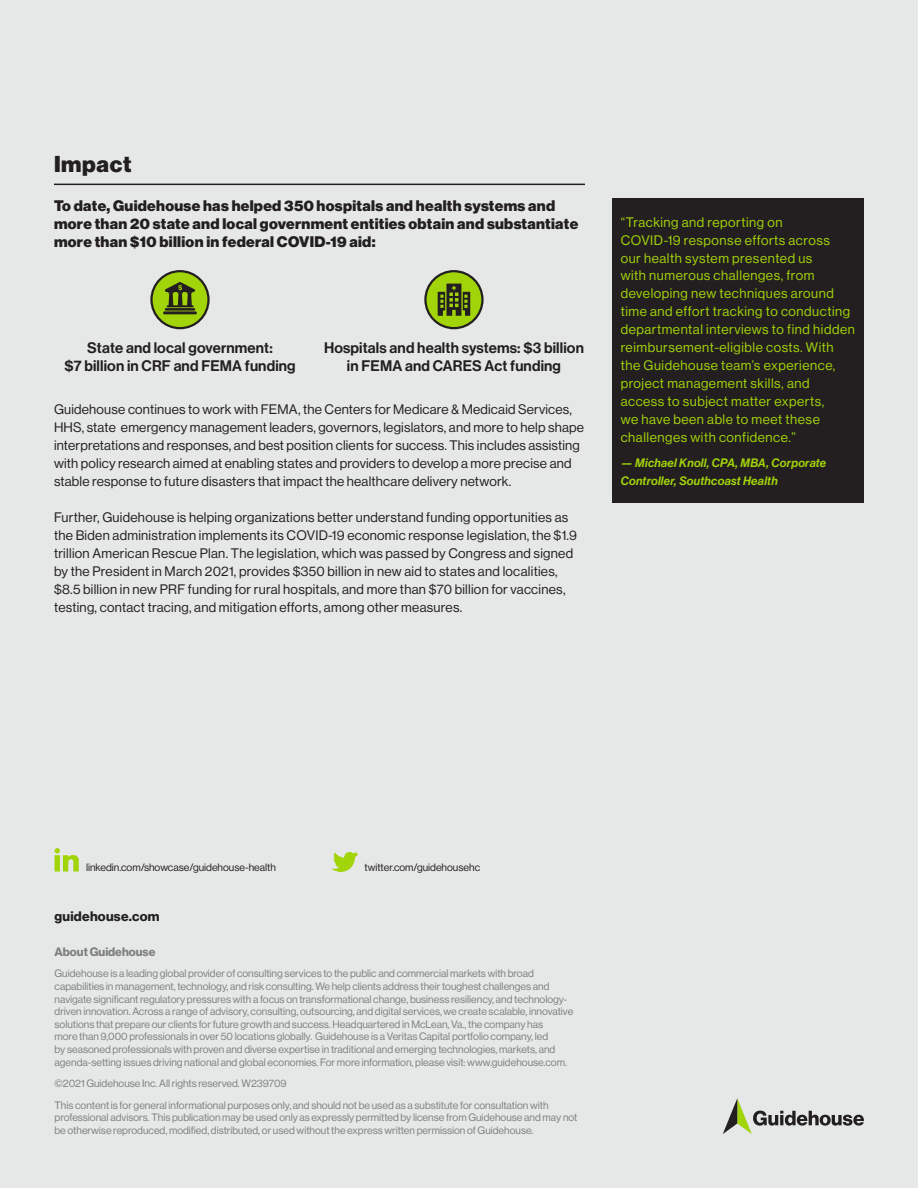
<style>
.page{position:relative;width:918px;height:1188px;background:#e5e8e7}
.page>*{position:absolute;margin:0;border:0;box-sizing:border-box;transform-origin:0 0}
.t1{font:22.5px "N Haas Grotesk DS Pro 95 Blk";letter-spacing:.03em;color:#231f20}
.t2{font:15px/18px "N Haas Grotesk DS Pro 95 Blk";letter-spacing:.02em;color:#231f20}
.t3{font:15px/18px "N Haas Grotesk DS Pro 65 Md";letter-spacing:.01em;color:#231f20;text-align:center}
.t4{font:13.5px/18px "N Haas Grotesk DS Pro 55 Rg";letter-spacing:.015em;color:#231f20}
.t5{font:13.5px/18px "N Haas Grotesk DS Pro 55 Rg";letter-spacing:.04em;color:#a2d40a}
.t6{font:13.5px "N Haas Grotesk DS Pro 75 Bd";letter-spacing:.02em;color:#231f20}
.t7{font:12px/18px "N Haas Grotesk DS Pro 66 Md It";letter-spacing:.02em;color:#a2d40a}
.t8{font:12px "N Haas Grotesk DS Pro 75 Bd";color:#7f7f7f}
.t9{font:10.5px/12.6px "N Haas Grotesk DS Pro 55 Rg";color:#7f7f7f}
.t10{font:10.5px "N Haas Grotesk DS Pro 55 Rg";color:#231f20}
</style>
<div class="page">
<svg style="left:723px;top:1098px;width:141px;height:36px"></svg>
<svg style="left:333px;top:852px;width:24px;height:20px"></svg>
<svg style="left:55px;top:848px;width:24px;height:23px"></svg>
<div style="left:152px;top:271px;width:56px;height:57px;background:#a2d40a;border-radius:50%"></div>
<div style="left:150px;top:270px;width:60px;height:59px;border:2px solid #231f20;border-radius:50%"></div>
<svg style="left:163px;top:282px;width:34px;height:32px"></svg>
<svg style="left:425px;top:271px;width:57px;height:57px"></svg>
<div style="left:424px;top:270px;width:60px;height:59px;border:2px solid #231f20;border-radius:50%"></div>
<svg style="left:438px;top:284px;width:32px;height:32px"></svg>
<div style="left:612px;top:198px;width:252px;height:305px;background:#231f20"></div>
<hr style="left:54px;top:184px;width:531px;height:1px;background:#231f20">
<h1 class="t1" style="left:54px;top:151px;width:79px">Impact</h1>
<h2 class="t2" style="left:54px;top:197px;width:526px">To date, Guidehouse has helped 350 hospitals and health systems and more than 20 state and local government entities obtain and substantiate more than $10 billion in federal COVID-19 aid:</h2>
<h2 class="t3" style="left:64px;top:339px;width:233px">State and local government:<br>$7 billion in CRF and FEMA funding</h2>
<h2 class="t3" style="left:324px;top:339px;width:261px">Hospitals and health systems: $3 billion in FEMA and CARES Act funding</h2>
<p class="t4" style="left:54px;top:400px;width:532px">Guidehouse continues to work with FEMA, the Centers for Medicare &amp; Medicaid Services, HHS, state emergency management leaders, governors, legislators, and more to help shape interpretations and responses, and best position clients for success. This includes assisting with policy research aimed at enabling states and providers to develop a more precise and stable response to future disasters that impact the healthcare delivery network.</p>
<p class="t4" style="left:54px;top:508px;width:525px">Further, Guidehouse is helping organizations better understand funding opportunities as the Biden administration implements its COVID-19 economic response legislation, the $1.9 trillion American Rescue Plan. The legislation, which was passed by Congress and signed by the President in March 2021, provides $350 billion in new aid to states and localities, $8.5 billion in new PRF funding for rural hospitals, and more than $70 billion for vaccines, testing, contact tracing, and mitigation efforts, among other measures.</p>
<p class="t5" style="left:621px;top:213px;width:236px">“Tracking and reporting on<br>COVID-19 response efforts across<br>our health system presented us<br>with numerous challenges, from developing new techniques around time and effort tracking to conducting departmental interviews to find hidden reimbursement-eligible costs. With the Guidehouse team’s experience, project management skills, and access to subject matter experts,<br>we have been able to meet these challenges with confidence.”</p>
<p class="t7" style="left:621px;top:454px;width:207px">— Michael Knoll, CPA, MBA, Corporate<br>Controller, Southcoast Health</p>
<p class="t10" style="left:86px;top:862px;width:192px">linkedin.com/showcase/guidehouse-health</p>
<p class="t10" style="left:364px;top:862px;width:117px">twitter.com/guidehousehc</p>
<p class="t6" style="left:55px;top:908px;width:107px">guidehouse.com</p>
<p class="t8" style="left:55px;top:945px;width:102px">About Guidehouse</p>
<p class="t9" style="left:55px;top:967px;width:520px">Guidehouse is a leading global provider of consulting services to the public and commercial markets with broad capabilities in management, technology, and risk consulting. We help clients address their toughest challenges and navigate significant regulatory pressures with a focus on transformational change, business resiliency, and technology&shy;driven innovation. Across a range of advisory, consulting, outsourcing, and digital services, we create scalable, innovative solutions that prepare our clients for future growth and success. Headquartered in McLean, Va., the company has<br>more than 9,000 professionals in over 50 locations globally. Guidehouse is a Veritas Capital portfolio company, led<br>by seasoned professionals with proven and diverse expertise in traditional and emerging technologies, markets, and agenda-setting issues driving national and global economies. For more information, please visit: www.guidehouse.com.</p>
<p class="t9" style="left:55px;top:1073px;width:496px;line-height:21.6px">©2021 Guidehouse Inc. All rights reserved. W239709<br>This content is for general informational purposes only, and should not be used as a substitute for consultation with</p>
<p class="t9" style="left:55px;top:1111px;width:524px">professional advisors. This publication may be used only as expressly permitted by license from Guidehouse and may not be otherwise reproduced, modified, distributed, or used without the express written permission of Guidehouse.</p>
</div>
